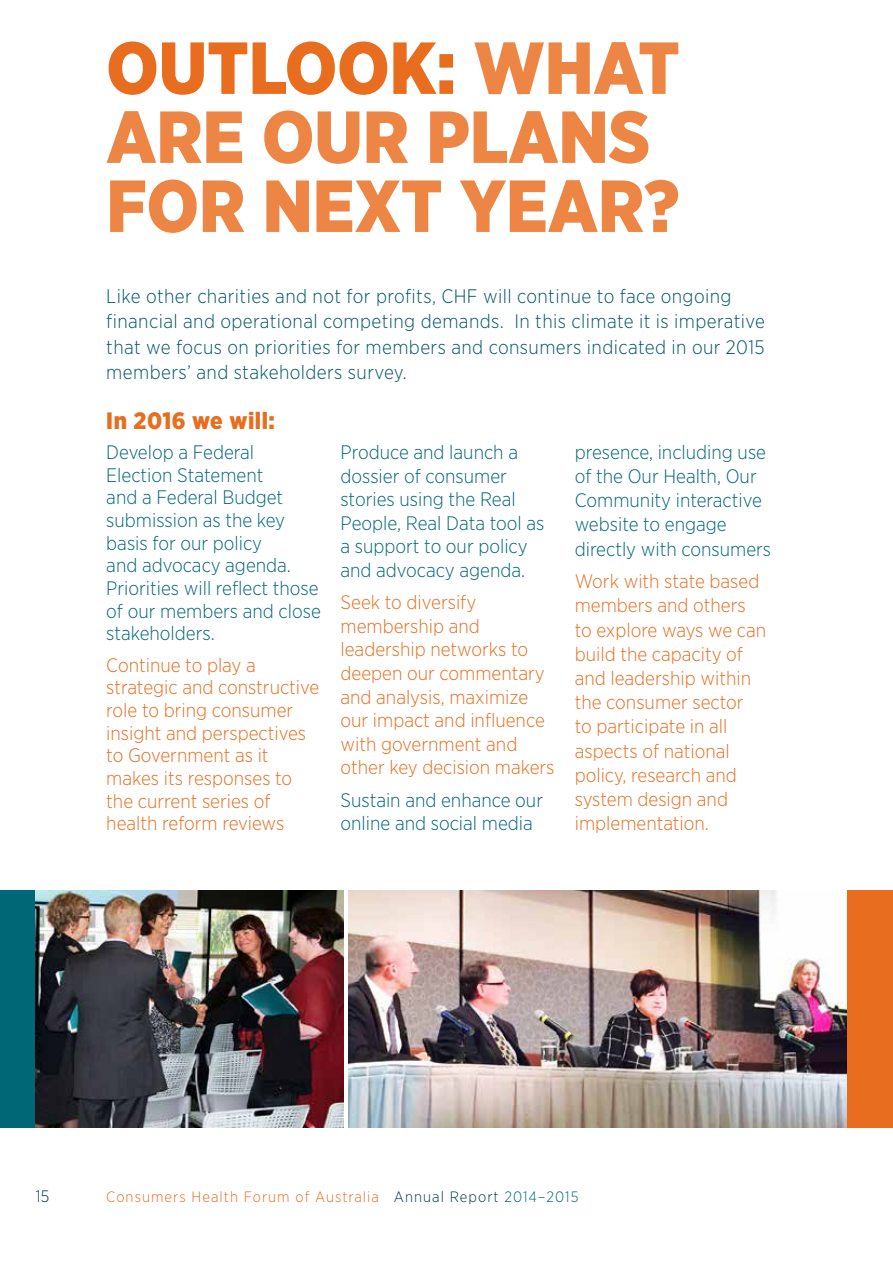
<style>
.page{position:relative;width:893px;height:1263px;background:#fff}
.page>*{position:absolute;margin:0;border:0;box-sizing:border-box;transform-origin:0 0}
.t1{font:900 73.5px "Gotham Narrow";color:#ed8644}
.t2{font:900 73.5px/69px "Gotham Narrow";color:#e86d1f}
.t3{font:900 23.7px "Gotham Narrow";letter-spacing:.02em;color:#e86d1f}
.t4{font:300 19.5px/24.2px "Gotham Narrow";color:#e86d1f}
.t5{font:300 19.5px/22.6px "Gotham Narrow";color:#006777}
.t6{font:300 19.5px/25.5px "Gotham Narrow";letter-spacing:.02em;color:#005767}
.t7{font:300 16.5px "Gotham Narrow";color:#003846}
.t8{font:300 15px "Gotham Narrow";letter-spacing:.07em;color:#e86d1f}
.s1{color:#ed8644}
.s2{color:#003846}
.s3{color:#006777}
</style>
<div class="page">
<div style="left:846px;top:891px;width:47px;height:237px;background:#e86d1f"></div>
<img style="left:348px;top:891px;width:498px;height:237px">
<img style="left:34px;top:891px;width:310px;height:237px">
<div style="left:0;top:891px;width:34px;height:237px;background:#006777"></div>
<h1 class="t2" style="left:106px;top:33px;width:420px">OUTLOOK: <span class="s1">WHAT<br>ARE</span></h1>
<h1 class="t1" style="left:262px;top:92px;width:49px">OUR</h1>
<h1 class="t1" style="left:426px;top:92px;width:130px">PLANS</h1>
<h1 class="t1" style="left:106px;top:161px;width:46px">FOR</h1>
<h1 class="t1" style="left:263px;top:161px;width:245px">NEXTYEAR</h1>
<h1 class="t1" style="left:644px;top:161px;width:37px">?</h1>
<p class="t6" style="left:106px;top:283px;width:660px">Like other charities and not for profits, CHF will continue to face ongoing financial and operational competing demands. In this climate it is imperative that we focus on priorities for members and consumers indicated in our 2015 members’ and stakeholders survey.</p>
<p class="t3" style="left:106px;top:407px;width:170px">IN 2016 WE WILL:</p>
<p class="t5" style="left:106px;top:441px;width:216px">Develop a Federal<br>Election Statement<br>and a Federal Budget submission as the key basis for our policy<br>and advocacy agenda.<br>Priorities will reflect those of our members and close stakeholders.</p>
<p class="t4" style="left:106px;top:653px;width:215px;line-height:22.6px">Continue to play a strategic and constructive role to bring consumer insight and perspectives to Government as it makes its responses to the current series of health reform reviews</p>
<p class="t5" style="left:340px;top:440px;width:205px;line-height:23.5px">Produce and launch a dossier of consumer stories using the Real<br>People, Real Data tool as a support to our policy and advocacy agenda.</p>
<p class="t4" style="left:340px;top:590px;width:216px;line-height:23.5px">Seek to diversify membership and leadership networks to deepen our commentary and analysis, maximize our impact and influence with government and other key decision makers</p>
<p class="t5" style="left:340px;top:788px;width:204px;line-height:23.5px">Sustain and enhance our online and social media</p>
<p class="t5" style="left:575px;top:440px;width:198px;line-height:24.2px">presence, including use of the Our Health, Our<br>Community interactive website to engage directly with consumers</p>
<p class="t4" style="left:575px;top:569px;width:193px">Work with state based members and others to explore ways we can build the capacity of and leadership within the consumer sector<br>to participate in all aspects of national policy, research and system design and implementation.</p>
<p class="t7" style="left:36px;top:1186px;width:15px">15</p>
<p class="t8" style="left:106px;top:1187px;width:474px">Consumers Health Forum of Australia <span class="s2">Annual Report</span> <span class="s3">2014–2015</span></p>
</div>
